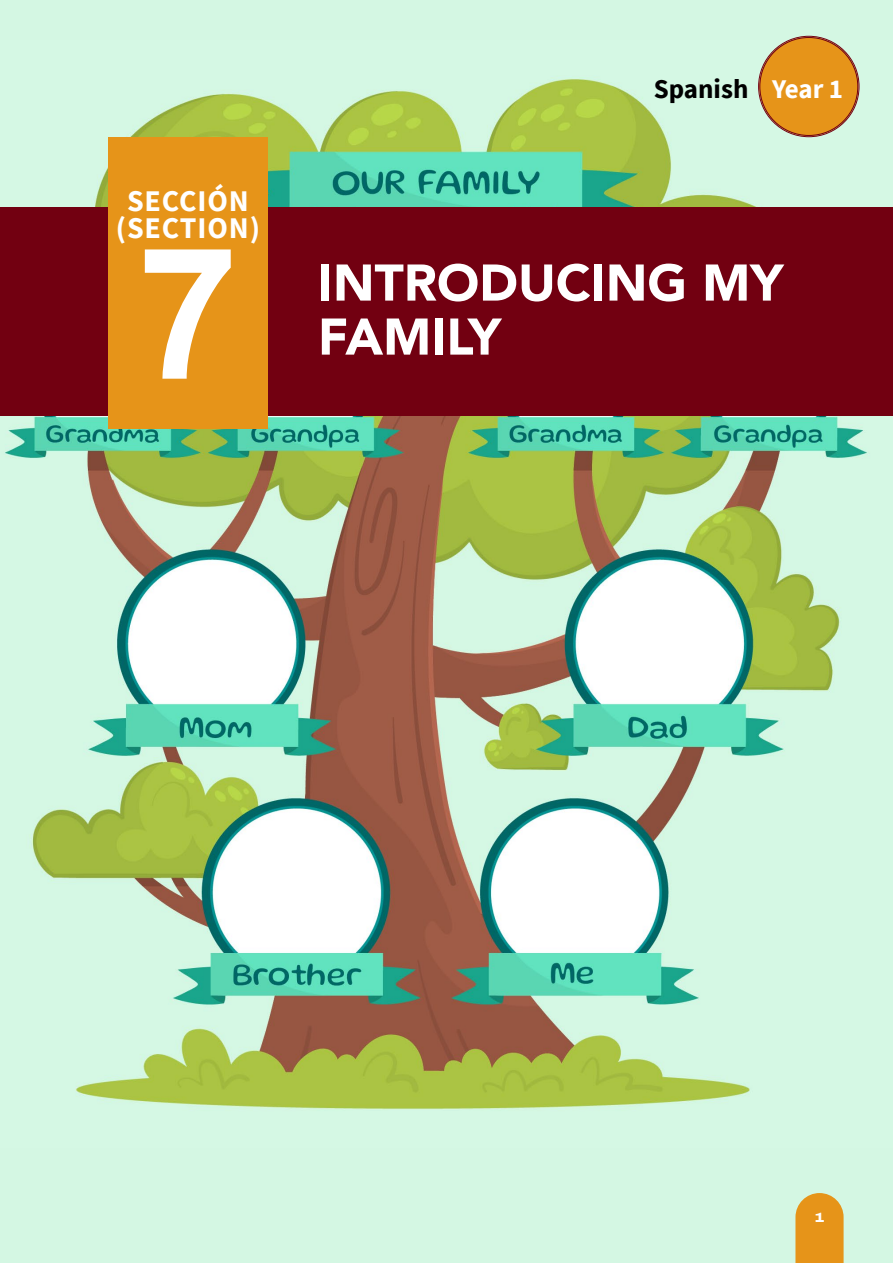
<style>
.page{position:relative;width:893px;height:1263px;background:#d4f7e3}
.page>*{position:absolute;margin:0;border:0;box-sizing:border-box;transform-origin:0 0}
.t1{font:700 183px "Arial";color:#fff}
.t2{font:900 51px/54px "Avenir";color:#fff}
.t3{font:700 30px "Source Sans Pro";letter-spacing:.03em;color:#fff}
.t4{font:700 27px "Source Sans Pro";color:#000}
.t5{font:800 13.5px "Archivo Expanded";color:#fff}
.s1{color:#fff}
</style>
<div class="page">
<img style="left:5px;top:40px;width:863px;height:1070px">
<div style="left:0;top:207px;width:893px;height:209px;background:#720011"></div>
<div style="left:108px;top:138px;width:160px;height:291px;background:#e69419"></div>
<div style="left:759px;top:37px;width:99px;height:99px;background:#e69419;border-radius:50%"></div>
<svg style="left:795px;top:1193px;width:49px;height:70px;background:#e49d2b"></svg>
<p class="t3" style="left:127px;top:180px;width:123px">SECCIÓN</p>
<h1 class="t1" style="left:137px;top:194px;width:103px">7</h1>
<p class="t3" style="left:180px;top:180px;width:50px">T O</p>
<h1 class="t1" style="left:137px;top:194px;width:103px">1</h1>
<p class="t3" style="left:116px;top:208px;width:146px">(SECTION)</p>
<p class="t4" style="left:654px;top:71px;width:191px">Spanish <span class="s1">Year 1</span></p>
<p class="t2" style="left:318px;top:254px;width:465px">A GE GRAPHICAL</p>
<p class="t2" style="left:318px;top:254px;width:467px">INTRODUCING MY<br>FAMILY</p>
<p class="t5" style="left:815px;top:1207px;width:11px">1</p>
</div>
